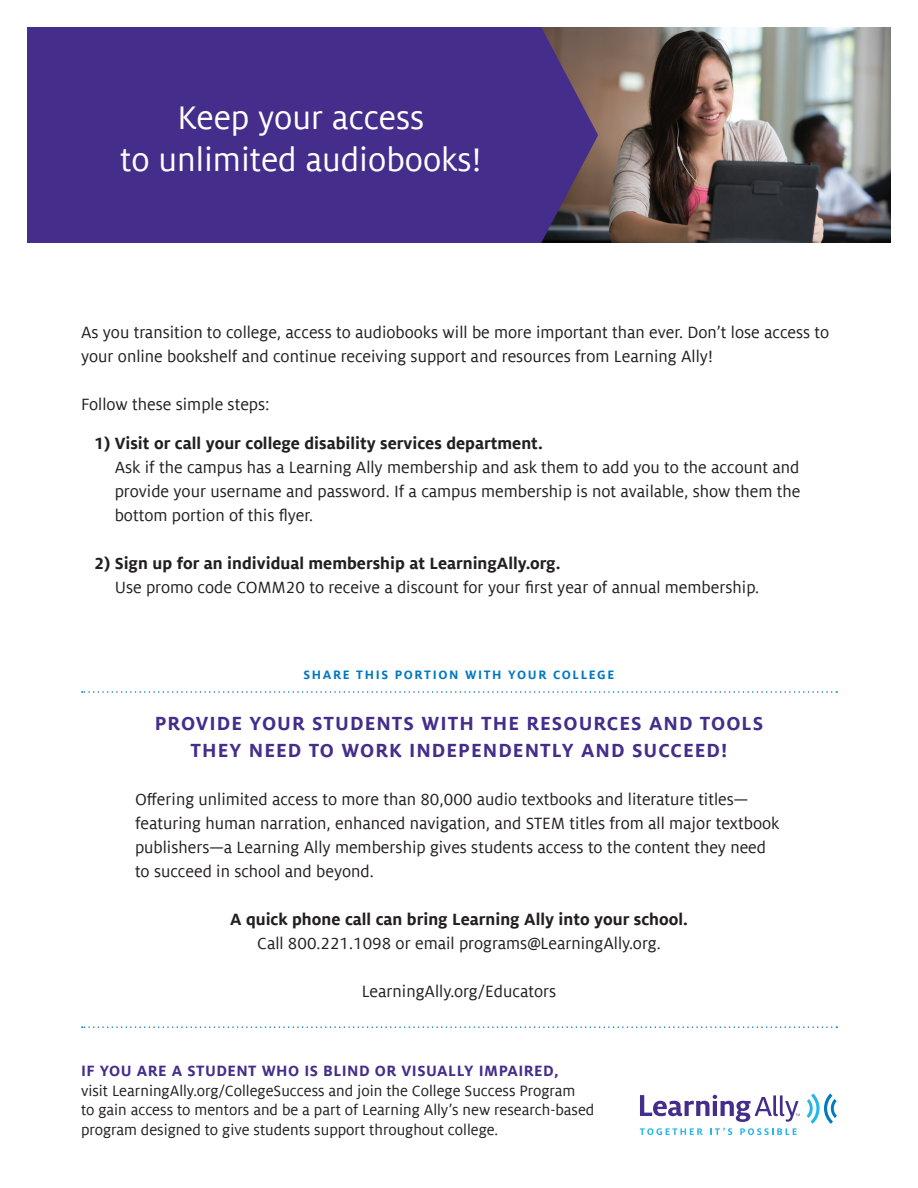
<style>
.page{position:relative;width:918px;height:1188px;background:#fff}
.page>*{position:absolute;margin:0;border:0;box-sizing:border-box;transform-origin:0 0}
.t1{font:36px "Milo Offc";color:#fff}
.t2{font:700 21px/27px "Milo Offc";letter-spacing:.05em;color:#442d8b;text-align:center}
.t3{font:18px/24px "Milo Offc";color:#231f20}
.t4{font:700 18px/24px "Milo Offc";color:#231f20;text-align:center}
.t5{font:16.5px/19.8px "Milo Offc";color:#231f20}
.t6{font:700 13.5px "Milo Offc";letter-spacing:.12em;color:#0079c2}
.s1{font-weight:700}
.s2{font-weight:400}
.s3{font-weight:700;color:#442d8b}
</style>
<div class="page">
<img style="left:598px;top:27px;width:293px;height:216px">
<div style="left:27px;top:27px;width:571px;height:216px;background:#442d8b"></div>
<svg style="left:807px;top:1094px;width:30px;height:30px"></svg>
<svg style="left:640px;top:1095px;width:160px;height:27px"></svg>
<svg style="left:640px;top:1128px;width:63px;height:7px"></svg>
<svg style="left:710px;top:1128px;width:22px;height:7px"></svg>
<svg style="left:740px;top:1128px;width:57px;height:7px"></svg>
<svg style="left:82px;top:691px;width:755px;height:2px"></svg>
<svg style="left:82px;top:1026px;width:755px;height:2px"></svg>
<p class="t1" style="left:178px;top:98px;width:248px">Keep your access</p>
<p class="t1" style="left:120px;top:140px;width:363px">to unlimited audiobooks!</p>
<p class="t3" style="left:81px;top:321px;width:750px">As you transition to college, access to audiobooks will be more important than ever. Don’t lose access to your online bookshelf and continue receiving support and resources from Learning Ally!</p>
<p class="t3" style="left:81px;top:393px;width:190px">Follow these simple steps:</p>
<p class="t3" style="left:115px;top:432px;width:687px;text-indent:-20px"><span class="s1">1) Visit or call your college disability services department.<br></span>Ask if the campus has a Learning Ally membership and ask them to add you to the account and provide your username and password. If a campus membership is not available, show them the bottom portion of this flyer.</p>
<p class="t3" style="left:115px;top:552px;width:646px;text-indent:-20px"><span class="s1">2) Sign up for an individual membership at LearningAlly.org.<br></span>Use promo code COMM20 to receive a discount for your first year of annual membership.</p>
<p class="t6" style="left:304px;top:667px;width:312px">SHARE THIS PORTION WITH YOUR COLLEGE</p>
<p class="t2" style="left:155px;top:710px;width:610px">PROVIDE YOUR STUDENTS WITH THE RESOURCES AND TOOLS<br>THEY NEED TO WORK INDEPENDENTLY AND SUCCEED!</p>
<p class="t3" style="left:135px;top:787px;width:646px">Offering unlimited access to more than 80,000 audio textbooks and literature titles— featuring human narration, enhanced navigation, and STEM titles from all major textbook publishers—a Learning Ally membership gives students access to the content they need to succeed in school and beyond.</p>
<p class="t4" style="left:230px;top:907px;width:459px">A quick phone call can bring Learning Ally into your school.<br><span class="s2">Call 800.221.1098 or email programs@LearningAlly.org.</span></p>
<p class="t3" style="left:362px;top:979px;width:196px">LearningAlly.org/Educators</p>
<p class="t5" style="left:81px;top:1061px;width:515px"><span class="s3">IF YOU ARE A STUDENT WHO IS BLIND OR VISUALLY IMPAIRED,<br></span>visit LearningAlly.org/CollegeSuccess and join the College Success Program<br>to gain access to mentors and be a part of Learning Ally’s new research-based program designed to give students support throughout college.</p>
</div>
